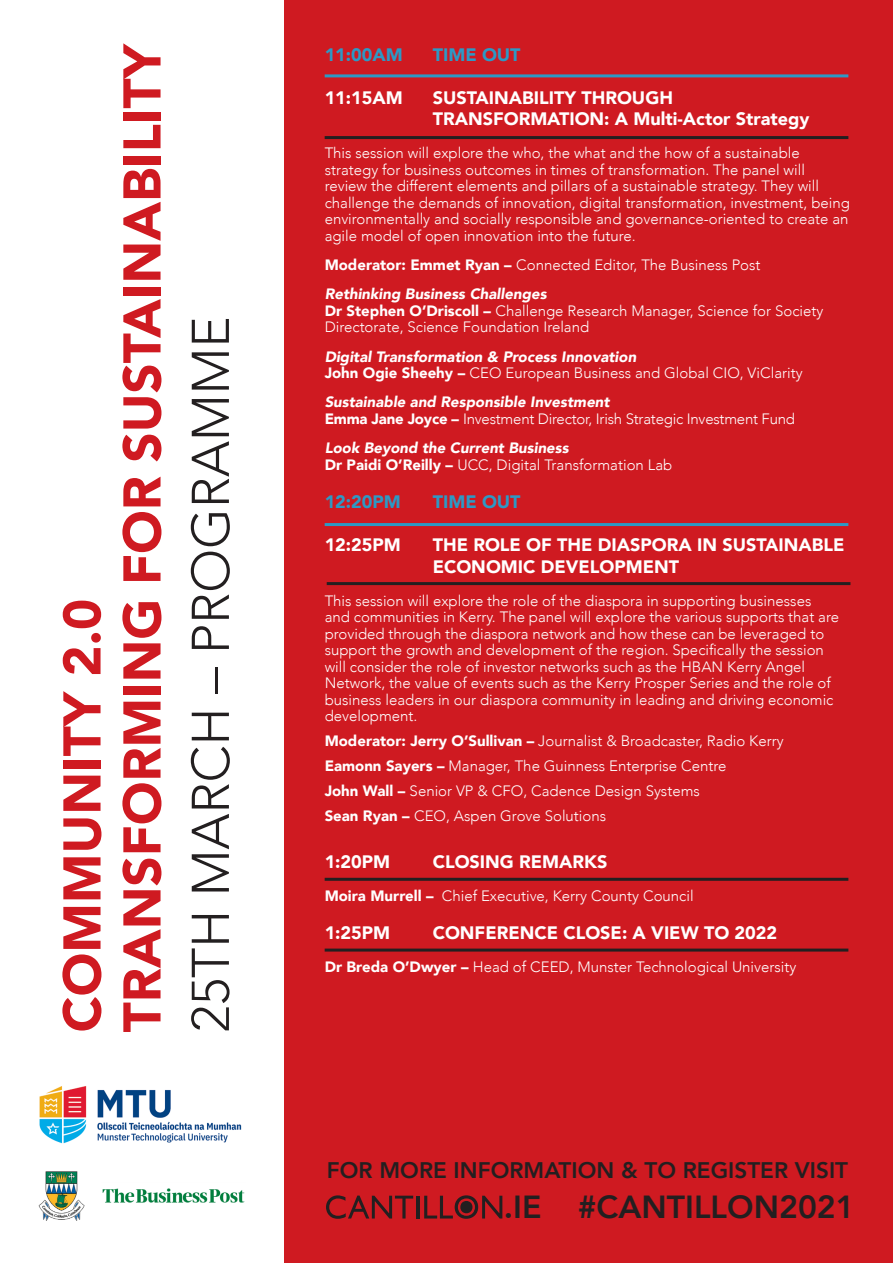
<style>
.page{position:relative;width:893px;height:1263px;background:#fff}
.page>*{position:absolute;margin:0;border:0;box-sizing:border-box;transform-origin:0 0}
.t1{font:900 52.5px "Avenir";color:#cf1a21}
.t2{font:300 52.5px "Avenir";color:#231f20}
.t3{font:800 31.95px "Avenir";color:#231f20}
.t4{font:800 22.5px "Avenir";color:#231f20}
.t5{font:900 18px/21.6px "Avenir";color:#fff}
.t6{font:900 18px "Avenir";color:#2d99c5}
.t7{font:300 15px/16.5px "Avenir";color:#fff}
.t8{font:italic 900 15px/16.5px "Avenir";color:#fff}
.s1{font-weight:900}
.s2{font-weight:900;font-style:italic}
.s3{font-style:normal}
.s4{font-weight:300;font-style:normal}
</style>
<div class="page">
<div style="left:284px;top:0;width:609px;height:1263px;background:#cf1a21"></div>
<hr style="left:325px;top:948px;width:523px;height:3px;background:#231f20">
<hr style="left:325px;top:878px;width:523px;height:3px;background:#231f20">
<hr style="left:327px;top:582px;width:523px;height:3px;background:#231f20">
<hr style="left:325px;top:136px;width:523px;height:3px;background:#231f20">
<hr style="left:325px;top:74px;width:523px;height:3px;background:#2d99c5">
<hr style="left:325px;top:523px;width:523px;height:3px;background:#2d99c5">
<img style="left:39px;top:1086px;width:203px;height:58px">
<img style="left:38px;top:1171px;width:47px;height:49px">
<img style="left:102px;top:1188px;width:143px;height:15px">
<svg style="left:326px;top:1195px;width:87px;height:24px"></svg>
<hr style="left:416px;top:1196px;width:3px;height:22px;background:#231f20">
<svg style="left:424px;top:1195px;width:78px;height:24px"></svg>
<p class="t1" style="left:37px;top:1032px;width:435px;rotate:-90deg">COMMUNITY 2.0</p>
<p class="t1" style="left:97px;top:1032px;width:991px;rotate:-90deg">TRANSFORMING FOR SUSTAINABILITY</p>
<p class="t2" style="left:180px;top:1032px;width:717px;rotate:-90deg">25TH MARCH – PROGRAMME</p>
<p class="t6" style="left:325px;top:39px;width:80px">11:00AM</p>
<p class="t6" style="left:433px;top:39px;width:89px">TIME OUT</p>
<p class="t5" style="left:325px;top:86px;width:80px">11:15AM</p>
<p class="t5" style="left:433px;top:86px;width:378px">SUSTAINABILITY THROUGH<br>TRANSFORMATION: A Multi-Actor Strategy</p>
<p class="t7" style="left:325px;top:145px;width:527px">This session will explore the who, the what and the how of a sustainable strategy for business outcomes in times of transformation. The panel will review the different elements and pillars of a sustainable strategy. They will challenge the demands of innovation, digital transformation, investment, being environmentally and socially responsible and governance-oriented to create an agile model of open innovation into the future.</p>
<p class="t7" style="left:325px;top:257px;width:437px"><span class="s1">Moderator: Emmet Ryan –</span> Connected Editor, The Business Post</p>
<p class="t7" style="left:325px;top:286px;width:500px"><span class="s2">Rethinking Business Challenges<br></span><span class="s1">Dr Stephen O’Driscoll –</span> Challenge Research Manager, Science for Society<br>Directorate, Science Foundation Ireland</p>
<p class="t7" style="left:325px;top:348px;width:480px"><span class="s2">Digital Transformation &amp; Process Innovation<br></span><span class="s1">John Ogie Sheehy –</span> CEO European Business and Global CIO, ViClarity</p>
<p class="t7" style="left:325px;top:394px;width:472px"><span class="s2">Sustainable and Responsible Investment<br></span><span class="s1">Emma Jane Joyce –</span> Investment Director, Irish Strategic Investment Fund</p>
<p class="t8" style="left:325px;top:439px;width:349px">Look Beyond the Current Business<br><span class="s3">Dr Paidi O’Reilly –</span> <span class="s4">UCC, Digital Transformation Lab</span></p>
<p class="t6" style="left:325px;top:486px;width:78px">12:20PM</p>
<p class="t6" style="left:433px;top:486px;width:89px">TIME OUT</p>
<p class="t5" style="left:325px;top:533px;width:78px">12:25PM</p>
<p class="t5" style="left:433px;top:533px;width:413px">THE ROLE OF THE DIASPORA IN SUSTAINABLE<br>ECONOMIC DEVELOPMENT</p>
<p class="t7" style="left:325px;top:592px;width:516px">This session will explore the role of the diaspora in supporting businesses and communities in Kerry. The panel will explore the various supports that are provided through the diaspora network and how these can be leveraged to support the growth and development of the region. Specifically the session will consider the role of investor networks such as the HBAN Kerry Angel Network, the value of events such as the Kerry Prosper Series and the role of business leaders in our diaspora community in leading and driving economic development.</p>
<p class="t7" style="left:325px;top:733px;width:460px"><span class="s1">Moderator: Jerry O’Sullivan –</span> Journalist &amp; Broadcaster, Radio Kerry</p>
<p class="t7" style="left:325px;top:758px;width:403px"><span class="s1">Eamonn Sayers –</span> Manager, The Guinness Enterprise Centre</p>
<p class="t7" style="left:325px;top:783px;width:377px"><span class="s1">John Wall –</span> Senior VP &amp; CFO, Cadence Design Systems</p>
<p class="t7" style="left:325px;top:808px;width:283px"><span class="s1">Sean Ryan –</span> CEO, Aspen Grove Solutions</p>
<p class="t5" style="left:325px;top:850px;width:67px">1:20PM</p>
<p class="t5" style="left:433px;top:850px;width:176px">CLOSING REMARKS</p>
<p class="t7" style="left:325px;top:887px;width:370px"><span class="s1">Moira Murrell –</span> Chief Executive, Kerry County Council</p>
<p class="t5" style="left:325px;top:921px;width:67px">1:25PM</p>
<p class="t5" style="left:433px;top:921px;width:346px">CONFERENCE CLOSE: A VIEW TO 2022</p>
<p class="t7" style="left:325px;top:958px;width:473px"><span class="s1">Dr Breda O’Dwyer –</span> Head of CEED, Munster Technological University</p>
<p class="t4" style="left:327px;top:1152px;width:523px">FOR MORE INFORMATION &amp; TO REGISTER VISIT</p>
<p class="t3" style="left:504px;top:1182px;width:352px">.IE #CANTILLON2021</p>
</div>
